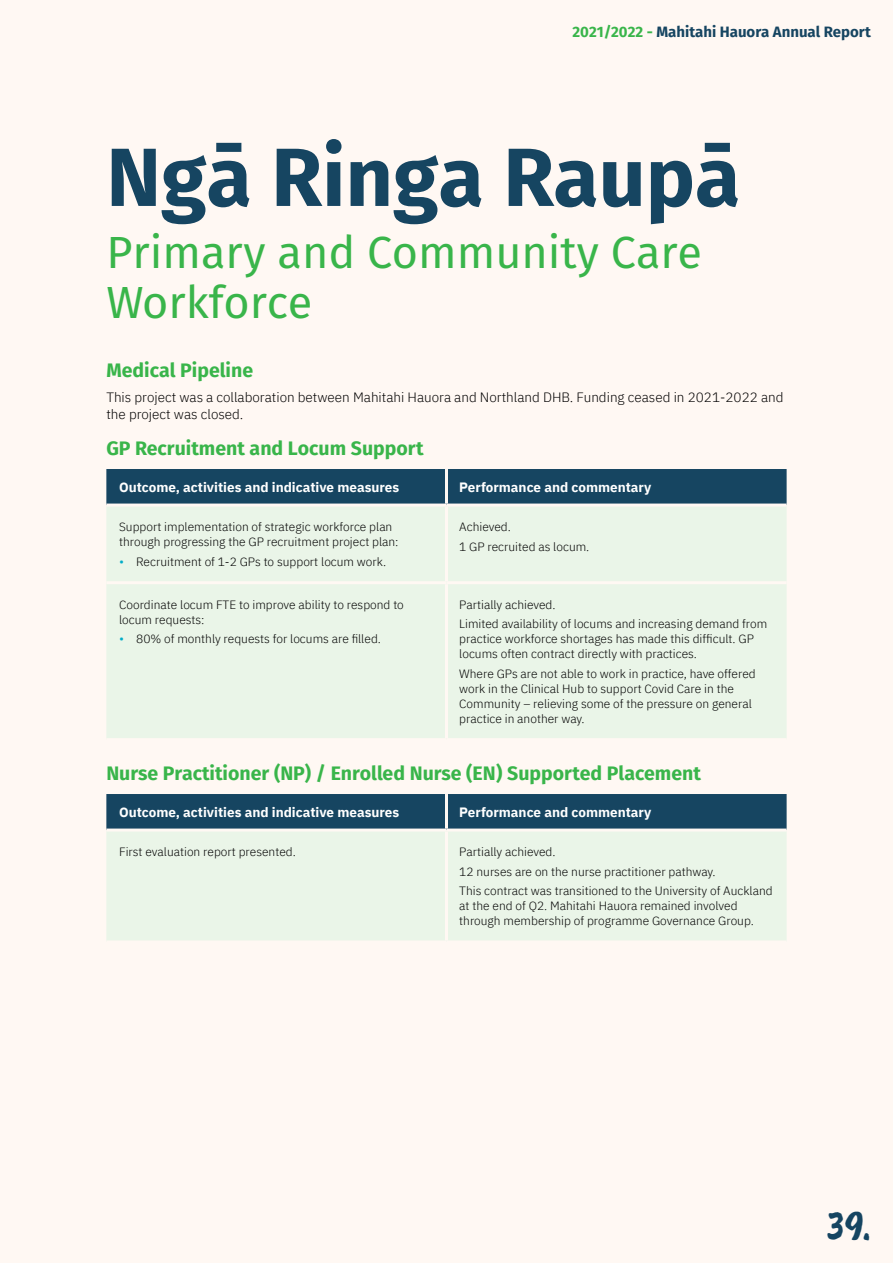
<style>
.page{position:relative;width:893px;height:1263px;background:#fff8f3}
.page>*{position:absolute;margin:0;border:0;box-sizing:border-box;transform-origin:0 0}
.t1{font:700 82.5px "Fira Sans";color:#164561}
.t2{font:45px/49.5px "Fira Sans";color:#39b54a}
.t3{font:42px "Caveat Brush";color:#164561}
.t4{font:700 19.5px "Fira Sans";color:#39b54a}
.t5{font:700 15px "Fira Sans";color:#164561}
.t6{font:700 13.5px "IBM Plex Sans";color:#fff}
.t7{font:300 13.5px/16.5px "IBM Plex Sans";color:#000}
.t8{font:300 12px/15px "IBM Plex Sans";color:#000}
.s1{color:#39b54a}
.s2{font-size:13.5px;color:#00acc8}
</style>
<div class="page">
<div style="left:106px;top:469px;width:681px;height:34px;background:#164561"></div>
<div style="left:106px;top:507px;width:681px;height:231px;background:#eaf5e8"></div>
<hr style="left:445px;top:506px;width:3px;height:75px;background:#fff8f3">
<hr style="left:106px;top:581px;width:340px;height:3px;background:#fff8f3">
<hr style="left:446px;top:581px;width:341px;height:3px;background:#fff8f3">
<hr style="left:445px;top:584px;width:3px;height:154px;background:#fff8f3">
<hr style="left:445px;top:469px;width:3px;height:34px;background:#fff8f3">
<div style="left:106px;top:794px;width:681px;height:34px;background:#164561"></div>
<div style="left:106px;top:832px;width:681px;height:108px;background:#eaf5e8"></div>
<hr style="left:445px;top:831px;width:3px;height:109px;background:#fff8f3">
<hr style="left:445px;top:794px;width:3px;height:34px;background:#fff8f3">
<p class="t5" style="left:572px;top:22px;width:300px"><span class="s1">2021/2022 -</span> Mahitahi Hauora Annual Report</p>
<h1 class="t1" style="left:106px;top:119px;width:635px">Ngā Ringa Raupā</h1>
<h2 class="t2" style="left:106px;top:231px;width:597px">Primary and Community Care<br>Workforce</h2>
<h3 class="t4" style="left:106px;top:357px;width:148px">Medical Pipeline</h3>
<p class="t7" style="left:106px;top:388px;width:679px">This project was a collaboration between Mahitahi Hauora and Northland DHB. Funding ceased in 2021-2022 and the project was closed.</p>
<h3 class="t4" style="left:106px;top:435px;width:319px">GP Recruitment and Locum Support</h3>
<p class="t6" style="left:119px;top:477px;width:282px">Outcome, activities and indicative measures</p>
<p class="t6" style="left:459px;top:477px;width:194px">Performance and commentary</p>
<p class="t8" style="left:119px;top:519px;width:281px">Support implementation of strategic workforce plan through progressing the GP recruitment project plan:</p>
<p class="t8" style="left:119px;top:553px;width:269px"><span class="s2">•</span> Recruitment of 1-2 GPs to support locum work.</p>
<p class="t8" style="left:459px;top:517px;width:132px;line-height:19.2px">Achieved.<br>1 GP recruited as locum.</p>
<p class="t8" style="left:459px;top:594px;width:310px;line-height:19.2px">Partially achieved.<br>Limited availability of locums and increasing demand from</p>
<p class="t8" style="left:459px;top:630px;width:296px">practice workforce shortages has made this difficult. GP locums often contract directly with practices.</p>
<p class="t8" style="left:459px;top:665px;width:298px">Where GPs are not able to work in practice, have offered work in the Clinical Hub to support Covid Care in the Community – relieving some of the pressure on general practice in another way.</p>
<h3 class="t4" style="left:106px;top:760px;width:596px">Nurse Practitioner (NP) / Enrolled Nurse (EN) Supported Placement</h3>
<p class="t6" style="left:119px;top:802px;width:282px">Outcome, activities and indicative measures</p>
<p class="t6" style="left:459px;top:802px;width:194px">Performance and commentary</p>
<p class="t8" style="left:119px;top:844px;width:178px">First evaluation report presented.</p>
<p class="t8" style="left:459px;top:841px;width:315px;line-height:19.2px">Partially achieved.<br>12 nurses are on the nurse practitioner pathway.<br>This contract was transitioned to the University of Auckland</p>
<p class="t8" style="left:459px;top:897px;width:296px">at the end of Q2. Mahitahi Hauora remained involved through membership of programme Governance Group.</p>
<p class="t8" style="left:119px;top:596px;width:286px">Coordinate locum FTE to improve ability to respond to locum requests:</p>
<p class="t8" style="left:119px;top:630px;width:263px"><span class="s2">•</span> 80% of monthly requests for locums are filled.</p>
<h3 class="t3" style="left:827px;top:1201px;width:46px">39.</h3>
</div>
